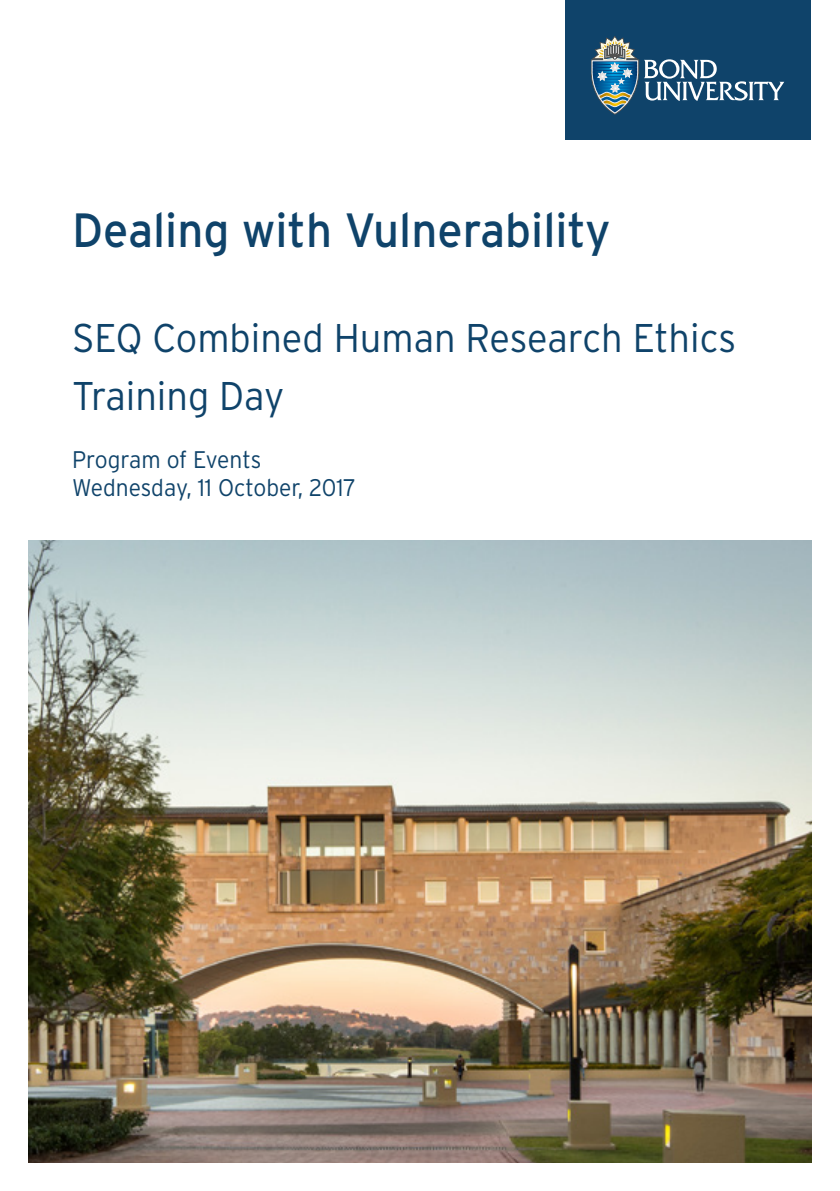
<style>
.page{position:relative;width:840px;height:1191px;background:#fff}
.page>*{position:absolute;margin:0;border:0;box-sizing:border-box;transform-origin:0 0}
.t1{font:48px "Interstate";color:#0f436a;scale:.95 1}
.t2{font:300 40px/57.6px "Interstate";color:#0f436a;scale:.95 1}
.t3{font:300 24px/28.8px "Interstate";color:#0f436a;scale:.95 1}
</style>
<div class="page">
<div style="left:564px;top:0;width:246px;height:139px;background:#0f436a"></div>
<svg style="left:591px;top:36px;width:192px;height:78px"></svg>
<img style="left:28px;top:540px;width:783px;height:622px">
<p class="t1" style="left:72px;top:203px;width:568px">Dealing with Vulnerability</p>
<p class="t2" style="left:72px;top:309px;width:700px">SEQ Combined Human Research Ethics<br>Training Day</p>
<p class="t3" style="left:72px;top:444px;width:300px">Program of Events<br>Wednesday, 11 October, 2017</p>
</div>
